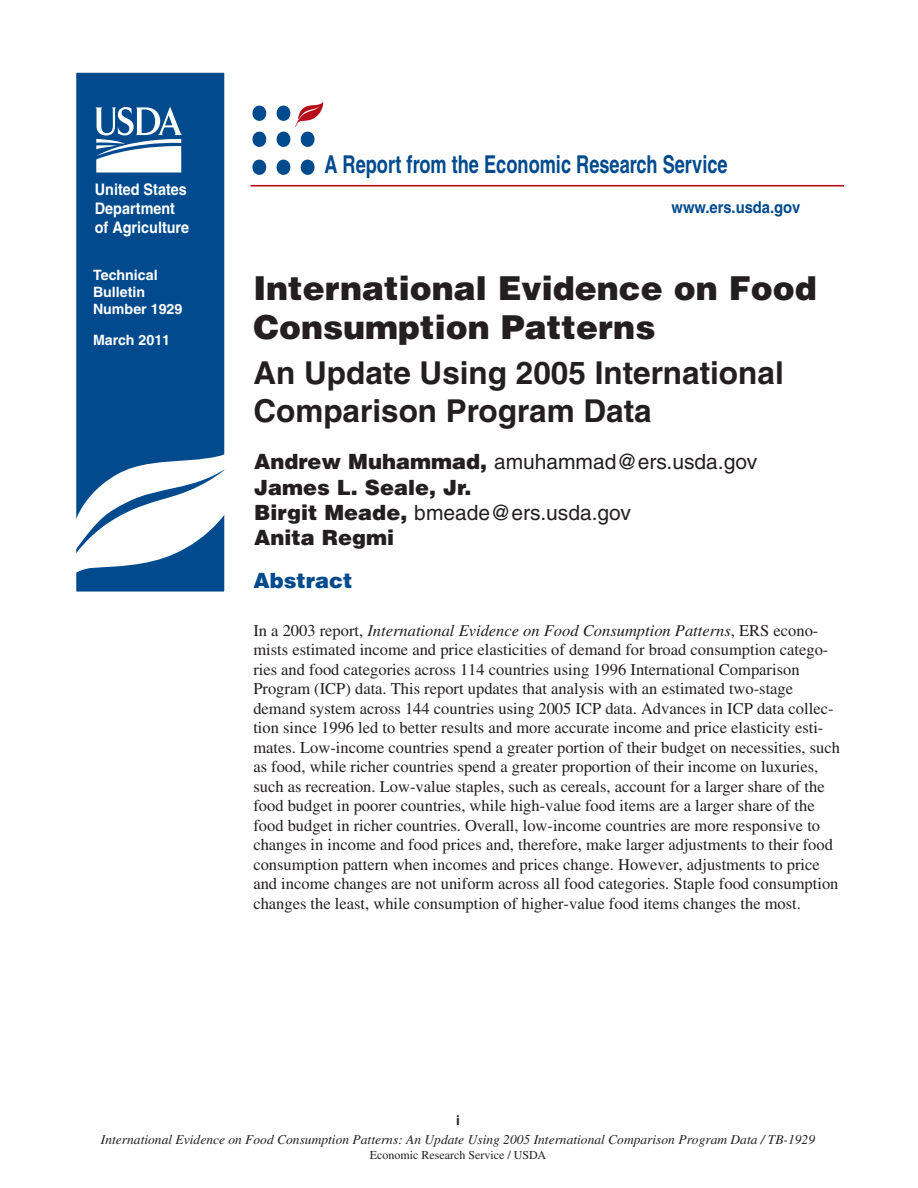
<style>
.page{position:relative;width:918px;height:1188px;background:#fff}
.page>*{position:absolute;margin:0;border:0;box-sizing:border-box;transform-origin:0 0}
.Title_Heading{font:900 33px/39.6px "Helvetica";color:#231f20}
.Title_Heading-2{font:700 31.5px/37.8px "Helvetica";color:#231f20}
.t1{font:700 condensed 24.6px "Helvetica";color:#004a8d;scale:.9 1}
.Author_names{font:900 21px/25.2px "Helvetica";color:#231f20}
.Heading_1{font:900 21px "Helvetica";color:#004a8d}
.Body_Text{font:16.5px/19.5px "Times";color:#231f20}
.t2{font:700 16.35px "Helvetica";color:#004a8d;scale:.9 1}
.t3{font:700 15.9px/19.2px "Helvetica";color:#fff;scale:.9 1}
.t4{font:700 14.25px/17.1px "Helvetica";color:#fff}
.t5{font:italic 13.5px/19.5px "Times";color:#231f20;text-align:center}
.t6{font:12px "Times";color:#231f20}
.s1{font-weight:400}
.s2{font-style:italic}
.s3{font-family:"Helvetica";font-weight:700;font-style:normal}
</style>
<div class="page">
<div style="left:76px;top:72px;width:149px;height:520px;background:#004a8d"></div>
<svg style="left:76px;top:437px;width:149px;height:155px"></svg>
<hr style="left:251px;top:185px;width:593px;height:1px;background:#b50e1a">
<svg style="left:95px;top:107px;width:87px;height:66px"></svg>
<svg style="left:300px;top:159px;width:15px;height:16px"></svg>
<svg style="left:276px;top:102px;width:47px;height:45px"></svg>
<svg style="left:276px;top:159px;width:15px;height:16px"></svg>
<svg style="left:252px;top:105px;width:15px;height:16px"></svg>
<svg style="left:252px;top:131px;width:15px;height:16px"></svg>
<svg style="left:252px;top:159px;width:15px;height:16px"></svg>
<p class="t3" style="left:95px;top:180px;width:106px">United States<br>Department of Agriculture</p>
<p class="t4" style="left:93px;top:267px;width:66px">Technical<br>Bulletin</p>
<p class="t4" style="left:93px;top:301px;width:91px">Number 1929</p>
<p class="t4" style="left:93px;top:331px;width:79px">March 2011</p>
<p class="t1" style="left:324px;top:150px;width:450px">A Report from the Economic Research Service</p>
<p class="t2" style="left:672px;top:198px;width:144px">www.ers.usda.gov</p>
<p class="Title_Heading" style="left:253px;top:267px;width:565px">International Evidence on Food<br>Consumption Patterns</p>
<p class="Title_Heading-2" style="left:253px;top:354px;width:532px">An Update Using 2005 International<br>Comparison Program Data</p>
<p class="Author_names" style="left:254px;top:449px;width:505px">Andrew Muhammad, <span class="s1">amuhammad@ers.usda.gov<br></span>James L. Seale, Jr.<br>Birgit Meade, <span class="s1">bmeade@ers.usda.gov<br></span>Anita Regmi</p>
<p class="Heading_1" style="left:253px;top:566px;width:101px">Abstract</p>
<p class="Body_Text" style="left:253px;top:621px;width:588px">In a 2003 report, <span class="s2">International Evidence on Food Consumption Patterns</span>, ERS econo&shy;mists estimated income and price elasticities of demand for broad consumption catego&shy;ries and food categories across 114 countries using 1996 International Comparison Program (ICP) data. This report updates that analysis with an estimated two-stage demand system across 144 countries using 2005 ICP data. Advances in ICP data collec&shy;tion since 1996 led to better results and more accurate income and price elasticity esti&shy;mates. Low-income countries spend a greater portion of their budget on necessities, such as food, while richer countries spend a greater proportion of their income on luxuries, such as recreation. Low-value staples, such as cereals, account for a larger share of the food budget in poorer countries, while high-value food items are a larger share of the food budget in richer countries. Overall, low-income countries are more responsive to changes in income and food prices and, therefore, make larger adjustments to their food consumption pattern when incomes and prices change. However, adjustments to price and income changes are not uniform across all food categories. Staple food consumption changes the least, while consumption of higher-value food items changes the most.</p>
<p class="t5" style="left:101px;top:1111px;width:716px"><span class="s3">i<br></span>International Evidence on Food Consumption Patterns: An Update Using 2005 International Comparison Program Data / TB-1929</p>
<p class="t6" style="left:370px;top:1148px;width:178px">Economic Research Service / USDA</p>
</div>
